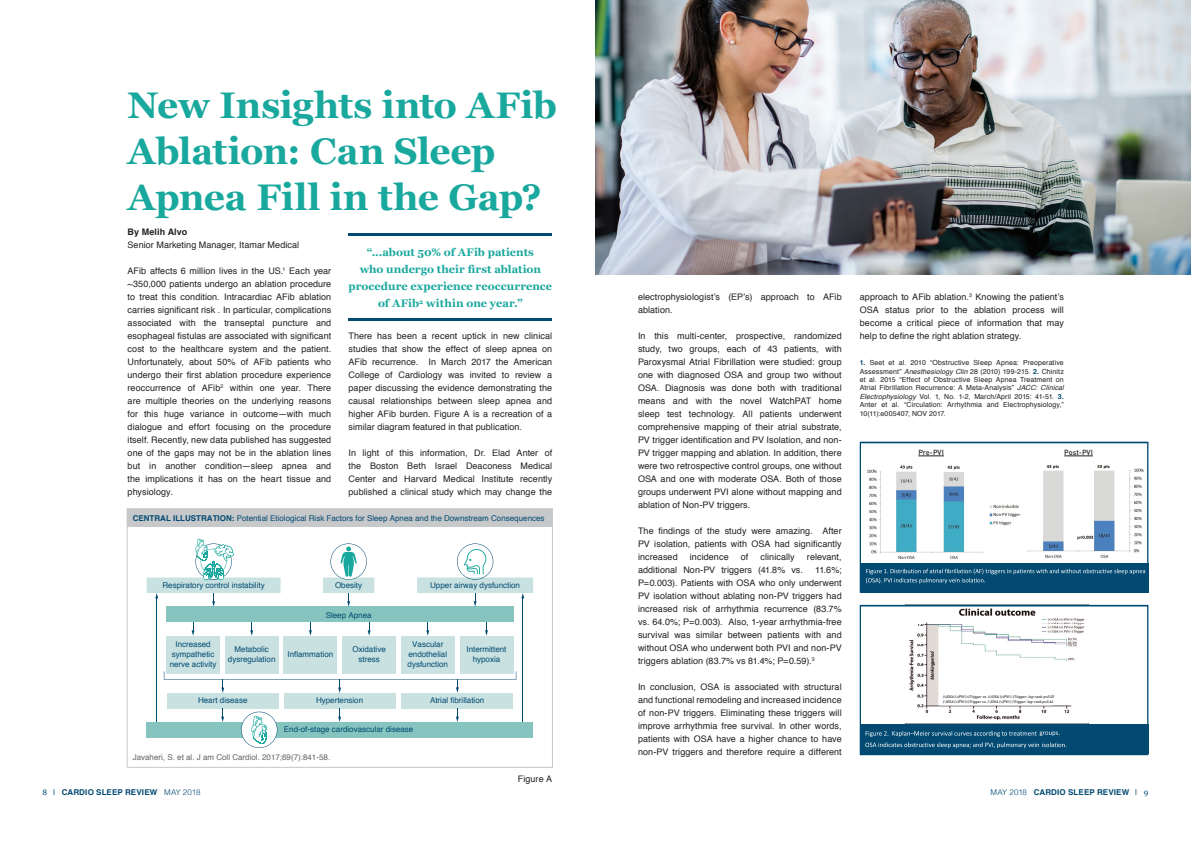
<style>
.page{position:relative;width:1191px;height:842px;background:#fff}
.page>*{position:absolute;margin:0;border:0;box-sizing:border-box;transform-origin:0 0}
.t1{font:700 37px/46px "Georgia";letter-spacing:-.01em;color:#19a89d}
.t2{font:700 11px/17px "Georgia";letter-spacing:.005em;color:#19a89d;text-align:center}
.t3{font:9px/13px "Helvetica";letter-spacing:.01em;color:#231f20;text-align:justify}
.t4{font:700 9px "Helvetica";letter-spacing:.005em;color:#231f20}
.t5{font:8px/9.6px "Helvetica";color:#034a72;text-align:center}
.t6{font:700 8px "Helvetica";letter-spacing:.015em;color:#034a72}
.t7{font:8px "Helvetica";color:#636366}
.t8{font:500 7.3px "DINOT";color:#231f20}
.t9{font:7px/8.4px "Helvetica";letter-spacing:.02em;color:#231f20;text-align:justify}
.t10{font:italic 500 3.7px/4.9px "DINOT";color:#231f20}
.s1{font-weight:700}
.s2{font-weight:700;color:#034a72}
.s3{font-style:italic}
.s4{font-family:"Georgia";font-weight:400}
.s5{font-weight:400}
.s6{font-weight:300}
</style>
<div class="page">
<img style="left:595px;top:0;width:596px;height:274px">
<svg style="left:859px;top:442px;width:289px;height:151px"></svg>
<div style="left:909px;top:447px;width:54px;height:11px;background:#fff"></div>
<div style="left:1051px;top:447px;width:54px;height:11px;background:#fff"></div>
<svg style="left:859px;top:605px;width:289px;height:150px"></svg>
<div style="left:939px;top:696px;width:113px;height:9px;background:#fff"></div>
<img style="left:939px;top:463px;width:32px;height:97px">
<img style="left:890px;top:463px;width:32px;height:97px">
<svg style="left:1064px;top:456px;width:29px;height:1px"></svg>
<svg style="left:918px;top:456px;width:26px;height:1px"></svg>
<hr style="left:348px;top:233px;width:204px;height:3px;background:#034a72">
<hr style="left:348px;top:318px;width:204px;height:3px;background:#034a72">
<svg style="left:127px;top:508px;width:426px;height:260px"></svg>
<svg style="left:241px;top:712px;width:36px;height:36px"></svg>
<svg style="left:192px;top:622px;width:2px;height:14px"></svg>
<hr style="left:156px;top:597px;width:1px;height:125px;background:#034a72">
<svg style="left:147px;top:539px;width:133px;height:68px"></svg>
<svg style="left:221px;top:708px;width:3px;height:14px"></svg>
<svg style="left:338px;top:708px;width:3px;height:14px"></svg>
<svg style="left:456px;top:708px;width:3px;height:14px"></svg>
<svg style="left:250px;top:622px;width:3px;height:14px"></svg>
<svg style="left:309px;top:622px;width:3px;height:14px"></svg>
<svg style="left:368px;top:622px;width:2px;height:14px"></svg>
<svg style="left:426px;top:622px;width:3px;height:14px"></svg>
<svg style="left:485px;top:622px;width:3px;height:14px"></svg>
<svg style="left:323px;top:543px;width:51px;height:64px"></svg>
<svg style="left:164px;top:671px;width:352px;height:22px"></svg>
<hr style="left:522px;top:597px;width:1px;height:125px;background:#034a72">
<svg style="left:417px;top:543px;width:116px;height:64px"></svg>
<p class="t1" style="left:128px;top:80px;width:431px">New Insights into AFib<br>Ablation: Can Sleep<br>Apnea Fill in the Gap?</p>
<p class="t4" style="left:128px;top:225px;width:61px">By Melih Alvo</p>
<p class="t3" style="left:128px;top:239px;width:173px">Senior Marketing Manager, Itamar Medical</p>
<p class="t3" style="left:128px;top:265px;width:205px">AFib affects 6 million lives in the US.<sup>1</sup> Each year ~350,000 patients undergo an ablation procedure to treat this condition. Intracardiac AFib ablation carries significant risk . In particular, complications associated with the transeptal puncture and esophageal fistulas are associated with significant cost to the healthcare system and the patient.<br>Unfortunately, about 50% of AFib patients who undergo their first ablation procedure experience reoccurrence of AFib<sup>2</sup> within one year. There are multiple theories on the underlying reasons for this huge variance in outcome—with much dialogue and effort focusing on the procedure itself. Recently, new data published has suggested one of the gaps may not be in the ablation lines but in another condition—sleep apnea and the implications it has on the heart tissue and physiology.</p>
<p class="t2" style="left:348px;top:243px;width:205px">“...about 50% of AFib patients<br>who undergo their first ablation procedure experience reoccurrence of AFib<sup>2</sup> within one year.”</p>
<p class="t3" style="left:348px;top:330px;width:205px">There has been a recent uptick in new clinical studies that show the effect of sleep apnea on AFib recurrence. In March 2017 the American College of Cardiology was invited to review a paper discussing the evidence demonstrating the causal relationships between sleep apnea and higher AFib burden. Figure A is a recreation of a similar diagram featured in that publication.</p>
<p class="t3" style="left:348px;top:447px;width:205px">In light of this information, Dr. Elad Anter of the Boston Beth Israel Deaconess Medical Center and Harvard Medical Institute recently published a clinical study which may change the</p>
<p class="t5" style="left:133px;top:514px;width:413px"><span class="s1">CENTRAL ILLUSTRATION:</span> Potential Etiological Risk Factors for Sleep Apnea and the Downstream Consequences</p>
<p class="t5" style="left:162px;top:580px;width:104px">Respiratory control instability</p>
<p class="t5" style="left:335px;top:580px;width:29px">Obesity</p>
<p class="t5" style="left:326px;top:610px;width:47px">Sleep Apnea</p>
<p class="t5" style="left:430px;top:580px;width:91px">Upper airway dysfunction</p>
<p class="t5" style="left:170px;top:640px;width:48px">Increased sympathetic nerve activity</p>
<p class="t5" style="left:407px;top:640px;width:42px">Vascular endothelial dysfunction</p>
<p class="t5" style="left:287px;top:650px;width:47px">Inflammation</p>
<p class="t5" style="left:352px;top:645px;width:35px">Oxidative stress</p>
<p class="t5" style="left:228px;top:645px;width:49px">Metabolic dysregulation</p>
<p class="t5" style="left:466px;top:645px;width:42px">Intermittent hypoxia</p>
<p class="t5" style="left:198px;top:696px;width:51px">Heart disease</p>
<p class="t5" style="left:316px;top:696px;width:49px">Hypertension</p>
<p class="t5" style="left:430px;top:696px;width:56px">Atrial fibrillation</p>
<p class="t5" style="left:284px;top:725px;width:131px">End-of-stage cardiovascular disease</p>
<p class="t7" style="left:133px;top:751px;width:199px">Javaheri, S. et al. J am Coll Cardiol. 2017;69(7):841-58.</p>
<p class="t3" style="left:518px;top:773px;width:36px">Figure A</p>
<p class="t3" style="left:859px;top:291px;width:205px">approach to AFib ablation.<sup>3</sup> Knowing the patient’s OSA status prior to the ablation process will become a critical piece of information that may help to define the right ablation strategy.</p>
<p class="t9" style="left:859px;top:359px;width:205px"><span class="s2">1.</span> Seet et al. 2010 “Obstructive Sleep Apnea: Preoperative Assessment” <span class="s3">Anesthesiology Clin</span> 28 (2010) 199-215. <span class="s2">2.</span> Chinitz et al. 2015 “Effect of Obstructive Sleep Apnea Treatment on Atrial Fibrillation Recurrence: A Meta-Analysis” <span class="s3">JACC: Clinical Electrophysiology</span> Vol. 1, No. 1-2, March/April 2015: 41-51. <span class="s2">3.<br></span>Anter et al. “Circulation: Arrhythmia and Electrophysiology,” 10(11):e005407, NOV 2017.</p>
<p class="t3" style="left:638px;top:291px;width:205px">electrophysiologist’s (EP’s) approach to AFib ablation.</p>
<p class="t3" style="left:638px;top:330px;width:205px">In this multi-center, prospective, randomized study, two groups, each of 43 patients, with Paroxysmal Atrial Fibrillation were studied: group one with diagnosed OSA and group two without OSA. Diagnosis was done both with traditional means and with the novel WatchPAT home sleep test technology. All patients underwent comprehensive mapping of their atrial substrate, PV trigger identification and PV Isolation, and non-PV trigger mapping and ablation. In addition, there were two retrospective control groups, one without OSA and one with moderate OSA. Both of those groups underwent PVI alone without mapping and ablation of Non-PV triggers.</p>
<p class="t3" style="left:638px;top:525px;width:205px">The findings of the study were amazing. After PV isolation, patients with OSA had significantly increased</p>
<p class="t8" style="left:918px;top:447px;width:27px">Pre-PVI</p>
<p class="t8" style="left:1064px;top:447px;width:30px">Post-PVI</p>
<p class="t3" style="left:690px;top:551px;width:40px">incidence</p>
<p class="t3" style="left:741px;top:551px;width:9px">of</p>
<p class="t3" style="left:760px;top:551px;width:36px">clinically</p>
<p class="t3" style="left:807px;top:551px;width:36px">relevant,</p>
<p class="t3" style="left:638px;top:564px;width:166px">additional Non-PV triggers (41.8% vs.</p>
<p class="t3" style="left:638px;top:564px;width:205px;text-indent:177px">11.6%; P=0.003). Patients with OSA who only underwent PV isolation without ablating non-PV triggers had increased risk of arrhythmia recurrence (83.7% vs. 64.0%; P=0.003). Also, 1-year arrhythmia-free survival was similar between patients with and without OSA who underwent both PVI and non-PV triggers ablation (83.7% vs 81.4%; P=0.59).<sup>3</sup></p>
<p class="t3" style="left:638px;top:681px;width:205px">In conclusion, OSA is associated with structural and functional remodeling and increased incidence of non-PV triggers. Eliminating these triggers will improve arrhythmia free survival. In other words, patients with OSA have a higher chance to have non-PV triggers and therefore require a different</p>
<p class="t10" style="left:942px;top:694px;width:114px">(+)OSA(+)PVI(+)Triggervs.(+)OSA(+)PVI(-)Trigger:log-rankp=0.03 (-)OSA(+)PVI(+)Triggervs.(-)OSA(+)PVI(-)Trigger:log-rankp=0.64</p>
<p class="t6" style="left:43px;top:786px;width:160px"><span class="s4">8</span> <span class="s5">|</span> CARDIO SLEEP REVIEW <span class="s6">MAY 2018</span></p>
<p class="t6" style="left:990px;top:786px;width:159px"><span class="s6">MAY 2018</span> CARDIO SLEEP REVIEW <span class="s5">|</span> <span class="s4">9</span></p>
</div>
